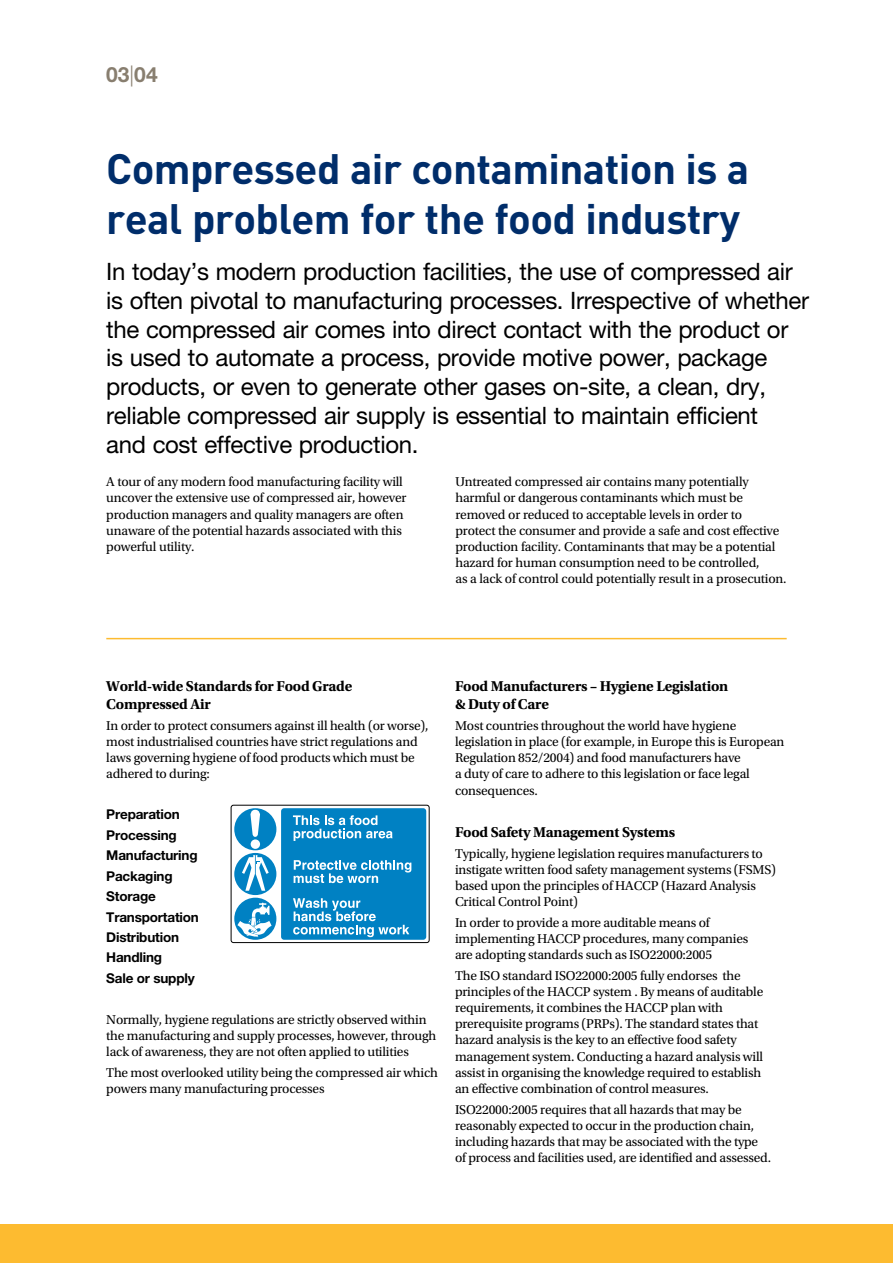
<style>
.page{position:relative;width:893px;height:1263px;background:#fff}
.page>*{position:absolute;margin:0;border:0;box-sizing:border-box;transform-origin:0 0}
.t1{font:700 42px/50.4px "DIN";letter-spacing:-.015em;color:#002d6a}
.t2{font:24px/28.8px "Helvetica Neue LT Std";letter-spacing:-.015em;color:#000}
.t3{font:700 21px "Helvetica Neue LT Std";color:#887e6f}
.t4{font:700 15px/18px "Utopia Std";letter-spacing:-.015em;color:#000}
.t5{font:13.5px/16.2px "Utopia Std";letter-spacing:-.015em;color:#000}
.t6{font:700 13.5px/20.4px "Helvetica Neue LT Std";letter-spacing:-.015em;color:#000}
.s1{font-weight:300}
</style>
<div class="page">
<div style="left:0;top:1225px;width:893px;height:38px;background:#fdbb30"></div>
<hr style="left:106px;top:638px;width:681px;height:1px;background:#fdbb30">
<div style="left:231px;top:805px;width:198px;height:138px;border:1px solid #000;border-radius:2px"></div>
<div style="left:281px;top:808px;width:145px;height:132px;background:#0081c3;border-radius:3px"></div>
<svg style="left:293px;top:815px;width:100px;height:26px"></svg>
<svg style="left:294px;top:860px;width:117px;height:23px"></svg>
<svg style="left:293px;top:898px;width:116px;height:39px"></svg>
<div style="left:234px;top:808px;width:42px;height:42px;background:#0081c3;border-radius:50%"></div>
<svg style="left:250px;top:810px;width:10px;height:27px"></svg>
<div style="left:251px;top:839px;width:9px;height:10px;background:#fff;border-radius:50%"></div>
<div style="left:234px;top:898px;width:42px;height:42px;background:#0081c3;border-radius:50%"></div>
<svg style="left:237px;top:902px;width:35px;height:35px"></svg>
<div style="left:234px;top:853px;width:42px;height:42px;background:#0081c3;border-radius:50%"></div>
<svg style="left:242px;top:855px;width:27px;height:36px"></svg>
<h3 class="t3" style="left:106px;top:61px;width:53px">03<span class="s1">|</span>04</h3>
<h1 class="t1" style="left:106px;top:142px;width:645px">Compressed air contamination is a real problem for the food industry</h1>
<p class="t2" style="left:106px;top:257px;width:704px">In today’s modern production facilities, the use of compressed air is often pivotal to manufacturing processes. Irrespective of whether the compressed air comes into direct contact with the product or is used to automate a process, provide motive power, package products, or even to generate other gases on-site, a clean, dry, reliable compressed air supply is essential to maintain efficient<br>and cost effective production.</p>
<p class="t5" style="left:106px;top:474px;width:302px">A tour of any modern food manufacturing facility will uncover the extensive use of compressed air, however production managers and quality managers are often unaware of the potential hazards associated with this powerful utility.</p>
<p class="t5" style="left:455px;top:474px;width:333px">Untreated compressed air contains many potentially harmful or dangerous contaminants which must be removed or reduced to acceptable levels in order to<br>protect the consumer and provide a safe and cost effective production facility. Contaminants that may be a potential hazard for human consumption need to be controlled,<br>as a lack of control could potentially result in a prosecution.</p>
<p class="t4" style="left:106px;top:677px;width:248px">World-wide Standards for Food Grade<br>Compressed Air</p>
<p class="t5" style="left:106px;top:717px;width:324px">In order to protect consumers against ill health (or worse), most industrialised countries have strict regulations and laws governing hygiene of food products which must be adhered to during:</p>
<p class="t6" style="left:106px;top:804px;width:94px">Preparation<br>Processing<br>Manufacturing<br>Packaging<br>Storage<br>Transportation<br>Distribution<br>Handling<br>Sale or supply</p>
<p class="t5" style="left:106px;top:1011px;width:331px">Normally, hygiene regulations are strictly observed within the manufacturing and supply processes, however, through lack of awareness, they are not often applied to utilities</p>
<p class="t5" style="left:106px;top:1064px;width:333px">The most overlooked utility being the compressed air which powers many manufacturing processes</p>
<p class="t4" style="left:455px;top:677px;width:275px">Food Manufacturers – Hygiene Legislation &amp; Duty of Care</p>
<p class="t5" style="left:455px;top:717px;width:331px">Most countries throughout the world have hygiene legislation in place (for example, in Europe this is European Regulation 852/2004) and food manufacturers have<br>a duty of care to adhere to this legislation or face legal consequences.</p>
<p class="t4" style="left:455px;top:823px;width:222px">Food Safety Management Systems</p>
<p class="t5" style="left:455px;top:845px;width:322px">Typically, hygiene legislation requires manufacturers to instigate written food safety management systems (FSMS) based upon the principles of HACCP (Hazard Analysis Critical Control Point)</p>
<p class="t5" style="left:455px;top:914px;width:295px">In order to provide a more auditable means of implementing HACCP procedures, many companies are adopting standards such as ISO22000:2005</p>
<p class="t5" style="left:455px;top:967px;width:310px">The ISO standard ISO22000:2005 fully endorses the principles of the HACCP system . By means of auditable requirements, it combines the HACCP plan with prerequisite programs (PRPs). The standard states that hazard analysis is the key to an effective food safety management system. Conducting a hazard analysis will assist in organising the knowledge required to establish an effective combination of control measures.</p>
<p class="t5" style="left:455px;top:1101px;width:318px">ISO22000:2005 requires that all hazards that may be reasonably expected to occur in the production chain, including hazards that may be associated with the type of process and facilities used, are identified and assessed.</p>
</div>
